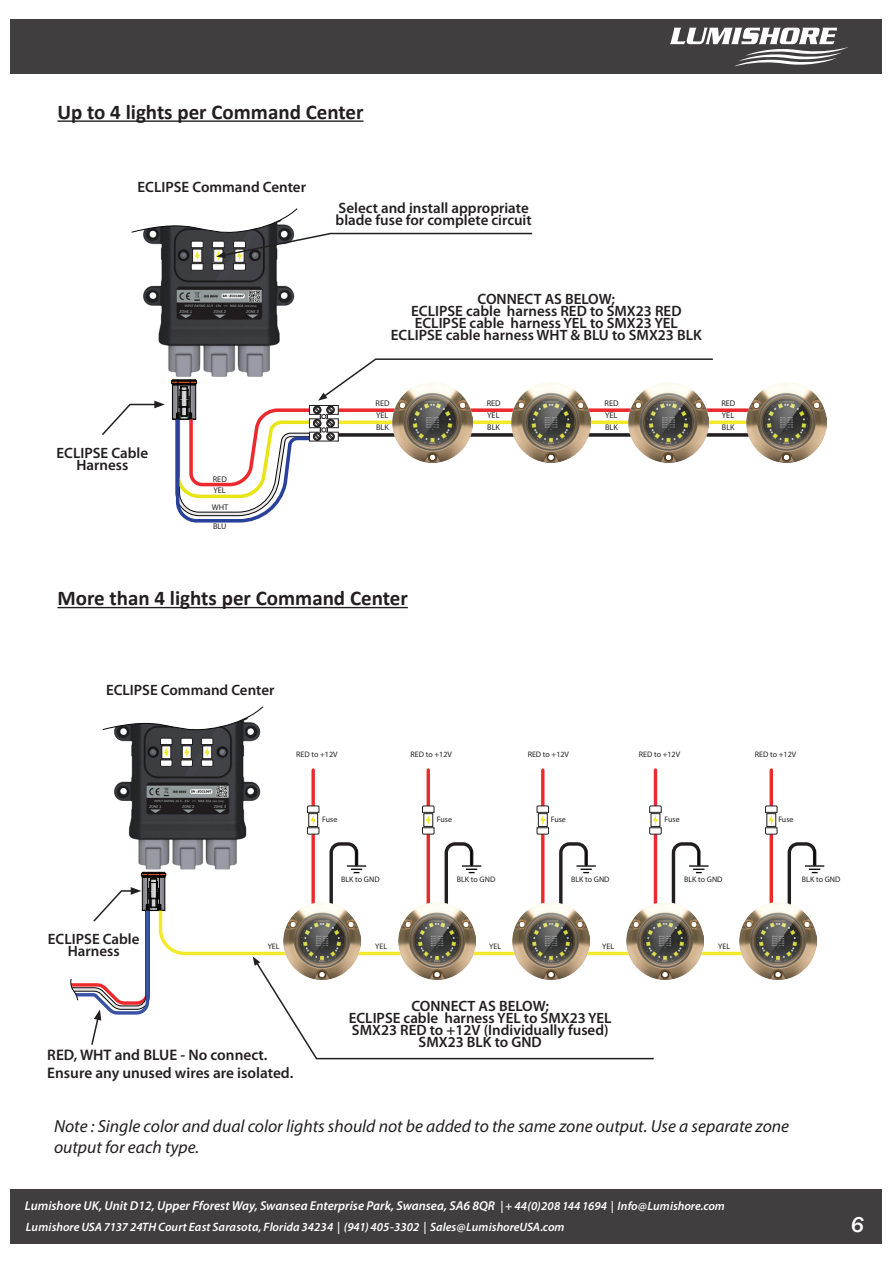
<style>
.page{position:relative;width:893px;height:1263px;background:#fff}
.page>*{position:absolute;margin:0;border:0;box-sizing:border-box;transform-origin:0 0}
.t1{font:italic 500 22.5px "Franklin Gothic";color:#fff}
.t2{font:700 21px "Calibri";color:#231f20}
.t3{font:italic 17.55px/21px "Myriad Pro";color:#231f20}
.t4{font:600 15.3px/17.5px "Myriad Pro";color:#231f20}
.t5{font:600 15px/12px "Myriad Pro";color:#231f20;text-align:center}
.t6{font:italic 600 12.9px "Myriad Pro";color:#fff}
.t7{font:italic 600 12.15px "Myriad Pro";color:#fff}
.t8{font:8.25px "Myriad Pro";color:#231f20}
.t9{font:7.95px "Myriad Pro";color:#231f20}
.s1{font-size:12.15px}
</style>
<div class="page">
<div style="left:11px;top:1189px;width:871px;height:54px;background:#403e3e"></div>
<div style="left:11px;top:20px;width:871px;height:54px;background:#403e3e"></div>
<svg style="left:670px;top:28px;width:178px;height:39px"></svg>
<hr style="left:57px;top:120px;width:307px;height:2px;background:#231f20">
<svg style="left:714px;top:420px;width:33px;height:4px"></svg>
<svg style="left:714px;top:433px;width:33px;height:4px"></svg>
<img style="left:747px;top:382px;width:79px;height:80px">
<img style="left:143px;top:271px;width:152px;height:101px">
<svg style="left:171px;top:358px;width:543px;height:165px"></svg>
<svg style="left:102px;top:401px;width:63px;height:34px"></svg>
<svg style="left:132px;top:209px;width:401px;height:62px"></svg>
<hr style="left:57px;top:607px;width:351px;height:1px;background:#231f20">
<svg style="left:311px;top:770px;width:4px;height:70px"></svg>
<hr style="left:427px;top:770px;width:3px;height:175px;background:#ec2a2d">
<hr style="left:541px;top:770px;width:3px;height:175px;background:#ec2a2d">
<hr style="left:654px;top:770px;width:3px;height:175px;background:#ec2a2d">
<hr style="left:770px;top:770px;width:3px;height:175px;background:#ec2a2d">
<img style="left:114px;top:767px;width:147px;height:73px">
<svg style="left:102px;top:706px;width:161px;height:61px"></svg>
<svg style="left:307px;top:805px;width:12px;height:29px"></svg>
<svg style="left:422px;top:805px;width:12px;height:29px"></svg>
<svg style="left:537px;top:805px;width:12px;height:29px"></svg>
<svg style="left:649px;top:805px;width:13px;height:29px"></svg>
<svg style="left:765px;top:805px;width:12px;height:29px"></svg>
<svg style="left:70px;top:840px;width:754px;height:220px"></svg>
<h2 class="t2" style="left:57px;top:97px;width:308px">Up to 4 lights per Command Center</h2>
<p class="t5" style="left:138px;top:181px;width:170px">ECLIPSE Command Center</p>
<p class="t5" style="left:336px;top:202px;width:198px;text-align:left">Select and install appropriate blade fuse for complete circuit</p>
<p class="t5" style="left:57px;top:446px;width:93px">ECLIPSE Cable<br>Harness</p>
<p class="t8" style="left:213px;top:474px;width:15px">RED</p>
<p class="t8" style="left:212px;top:502px;width:18px">WHT</p>
<p class="t8" style="left:213px;top:521px;width:15px">BLU</p>
<p class="t8" style="left:213px;top:485px;width:14px">YEL</p>
<p class="t5" style="left:391px;top:292px;width:312px">CONNECT AS BELOW;<br>ECLIPSE cable harness RED to SMX23 RED ECLIPSE cable harness YEL to SMX23 YEL ECLIPSE cable harness WHT &amp; BLU to SMX23 BLK</p>
<p class="t8" style="left:376px;top:398px;width:15px">RED</p>
<p class="t8" style="left:376px;top:422px;width:14px">BLK</p>
<p class="t8" style="left:376px;top:410px;width:14px">YEL</p>
<p class="t8" style="left:487px;top:398px;width:15px">RED</p>
<p class="t8" style="left:487px;top:422px;width:14px">BLK</p>
<p class="t8" style="left:487px;top:410px;width:14px">YEL</p>
<p class="t8" style="left:605px;top:398px;width:15px">RED</p>
<p class="t8" style="left:605px;top:422px;width:14px">BLK</p>
<p class="t8" style="left:605px;top:410px;width:14px">YEL</p>
<p class="t8" style="left:721px;top:398px;width:15px">RED</p>
<p class="t8" style="left:722px;top:422px;width:14px">BLK</p>
<p class="t8" style="left:722px;top:410px;width:14px">YEL</p>
<h2 class="t2" style="left:57px;top:583px;width:352px">More than 4 lights per Command Center</h2>
<p class="t5" style="left:106px;top:684px;width:170px">ECLIPSE Command Center</p>
<p class="t9" style="left:296px;top:750px;width:43px">RED to +12V</p>
<p class="t9" style="left:411px;top:750px;width:43px">RED to +12V</p>
<p class="t9" style="left:528px;top:750px;width:43px">RED to +12V</p>
<p class="t9" style="left:639px;top:750px;width:43px">RED to +12V</p>
<p class="t9" style="left:755px;top:750px;width:43px">RED to +12V</p>
<p class="t9" style="left:322px;top:814px;width:17px">Fuse</p>
<p class="t9" style="left:437px;top:814px;width:17px">Fuse</p>
<p class="t9" style="left:551px;top:814px;width:17px">Fuse</p>
<p class="t9" style="left:665px;top:814px;width:17px">Fuse</p>
<p class="t9" style="left:778px;top:814px;width:17px">Fuse</p>
<p class="t5" style="left:48px;top:933px;width:93px">ECLIPSE Cable<br>Harness</p>
<p class="t9" style="left:341px;top:875px;width:40px">BLK to GND</p>
<p class="t9" style="left:457px;top:875px;width:40px">BLK to GND</p>
<p class="t9" style="left:571px;top:875px;width:40px">BLK to GND</p>
<p class="t9" style="left:684px;top:875px;width:40px">BLK to GND</p>
<p class="t9" style="left:802px;top:875px;width:40px">BLK to GND</p>
<p class="t9" style="left:268px;top:941px;width:13px">YEL</p>
<p class="t9" style="left:375px;top:941px;width:13px">YEL</p>
<p class="t9" style="left:489px;top:941px;width:13px">YEL</p>
<p class="t9" style="left:602px;top:941px;width:13px">YEL</p>
<p class="t9" style="left:718px;top:941px;width:13px">YEL</p>
<p class="t5" style="left:349px;top:1000px;width:264px">CONNECT AS BELOW;<br>ECLIPSE cable harness YEL to SMX23 YEL<br>SMX23 RED to +12V (Individually fused)<br>SMX23 BLK to GND</p>
<p class="t4" style="left:47px;top:1046px;width:248px">RED, WHT and BLUE - No connect.<br>Ensure any unused wires are isolated.</p>
<p class="t3" style="left:54px;top:1115px;width:737px">Note : Single color and dual color lights should not be added to the same zone output. Use a separate zone output for each type.</p>
<p class="t6" style="left:25px;top:1198px;width:701px">Lumishore UK, Unit D12, Upper Fforest Way, Swansea Enterprise Park, Swansea, SA6 8QR <span class="s1">| + 44(0)208 144 1694 | Info@Lumishore.com</span></p>
<p class="t7" style="left:26px;top:1220px;width:540px">LumishoreUSA 7137 24THCourt East Sarasota, Florida 34234 | (941) 405-3302 | Sales@LumishoreUSA.com</p>
<h1 class="t1" style="left:851px;top:1211px;width:15px">6</h1>
</div>
